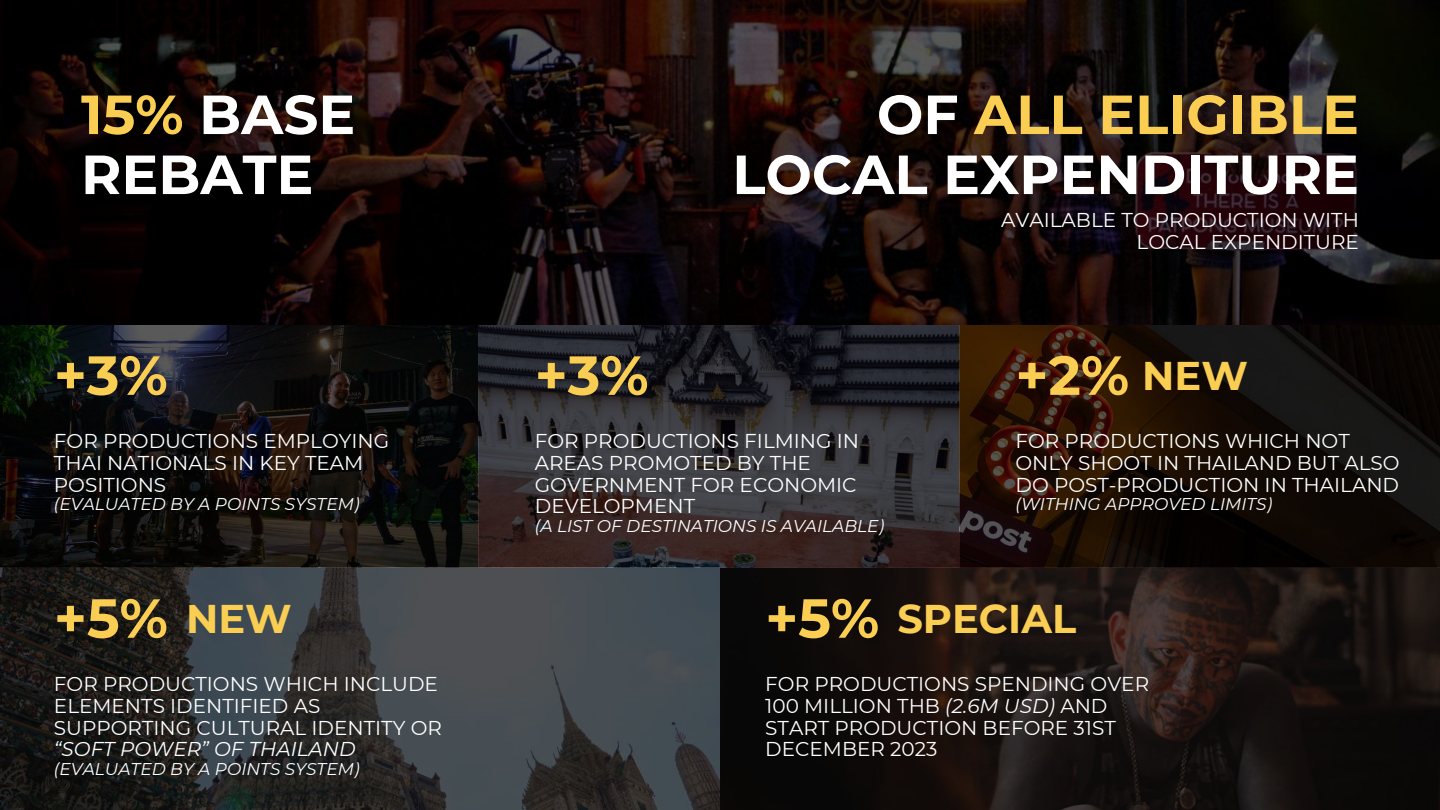
<style>
.page{position:relative;width:1440px;height:810px;background:#fff}
.page>*{position:absolute;margin:0;border:0;box-sizing:border-box;transform-origin:0 0}
.t1{font:700 55px/60px "Montserrat";color:#fff}
.t2{font:700 55px "Montserrat";color:#f9ce52}
.t3{font:700 40px "Montserrat";color:#f9ce52}
.t4{font:20px/21.8px "Montserrat";color:#fff}
.t5{font:italic 20px "Montserrat";color:#fff}
.t6{font:italic 17px "Montserrat";color:#fff}
.s1{color:#f9ce52}
.s2{font-size:40px}
.s3{font-size:55px}
.s4{font-style:italic}
</style>
<div class="page">
<img style="left:0;top:0;width:1440px;height:810px">
<h1 class="t1" style="left:81px;top:84px;width:276px"><span class="s1">15%</span> BASE<br>REBATE</h1>
<h1 class="t1" style="left:732px;top:84px;width:628px;text-align:right">OF <span class="s1">ALL ELIGIBLE<br></span>LOCAL EXPENDITURE</h1>
<p class="t4" style="left:1001px;top:209px;width:359px;text-align:right">AVAILABLE TO PRODUCTION WITH<br>LOCAL EXPENDITURE</p>
<h1 class="t2" style="left:54px;top:342px;width:115px">+3%</h1>
<h1 class="t2" style="left:535px;top:342px;width:115px">+3%</h1>
<h1 class="t2" style="left:1016px;top:342px;width:234px">+2% <span class="s2">NEW</span></h1>
<p class="t4" style="left:54px;top:430px;width:337px">FOR PRODUCTIONS EMPLOYING<br>THAI NATIONALS IN KEY TEAM<br>POSITIONS</p>
<p class="t6" style="left:54px;top:494px;width:307px">(EVALUATED BY A POINTS SYSTEM)</p>
<p class="t4" style="left:535px;top:430px;width:326px">FOR PRODUCTIONS FILMING IN<br>AREAS PROMOTED BY THE<br>GOVERNMENT FOR ECONOMIC<br>DEVELOPMENT</p>
<p class="t6" style="left:535px;top:516px;width:351px">(A LIST OF DESTINATIONS IS AVAILABLE)</p>
<p class="t4" style="left:1016px;top:430px;width:386px">FOR PRODUCTIONS WHICH NOT<br>ONLY SHOOT IN THAILAND BUT ALSO<br>DO POST-PRODUCTION IN THAILAND</p>
<p class="t6" style="left:1016px;top:494px;width:258px">(WITHING APPROVED LIMITS)</p>
<h1 class="t2" style="left:54px;top:585px;width:239px">+5% <span class="s2">NEW</span></h1>
<h2 class="t3" style="left:765px;top:594px;width:312px"><span class="s3">+5%</span> SPECIAL</h2>
<p class="t4" style="left:54px;top:673px;width:389px">FOR PRODUCTIONS WHICH INCLUDE<br>ELEMENTS IDENTIFIED AS<br>SUPPORTING CULTURAL IDENTITY OR</p>
<p class="t5" style="left:54px;top:737px;width:303px">“SOFT POWER” OF THAILAND</p>
<p class="t6" style="left:54px;top:759px;width:307px">(EVALUATED BY A POINTS SYSTEM)</p>
<p class="t4" style="left:765px;top:673px;width:385px">FOR PRODUCTIONS SPENDING OVER<br>100 MILLION THB <span class="s4">(2.6M USD)</span> AND<br>START PRODUCTION BEFORE 31ST<br>DECEMBER 2023</p>
</div>
